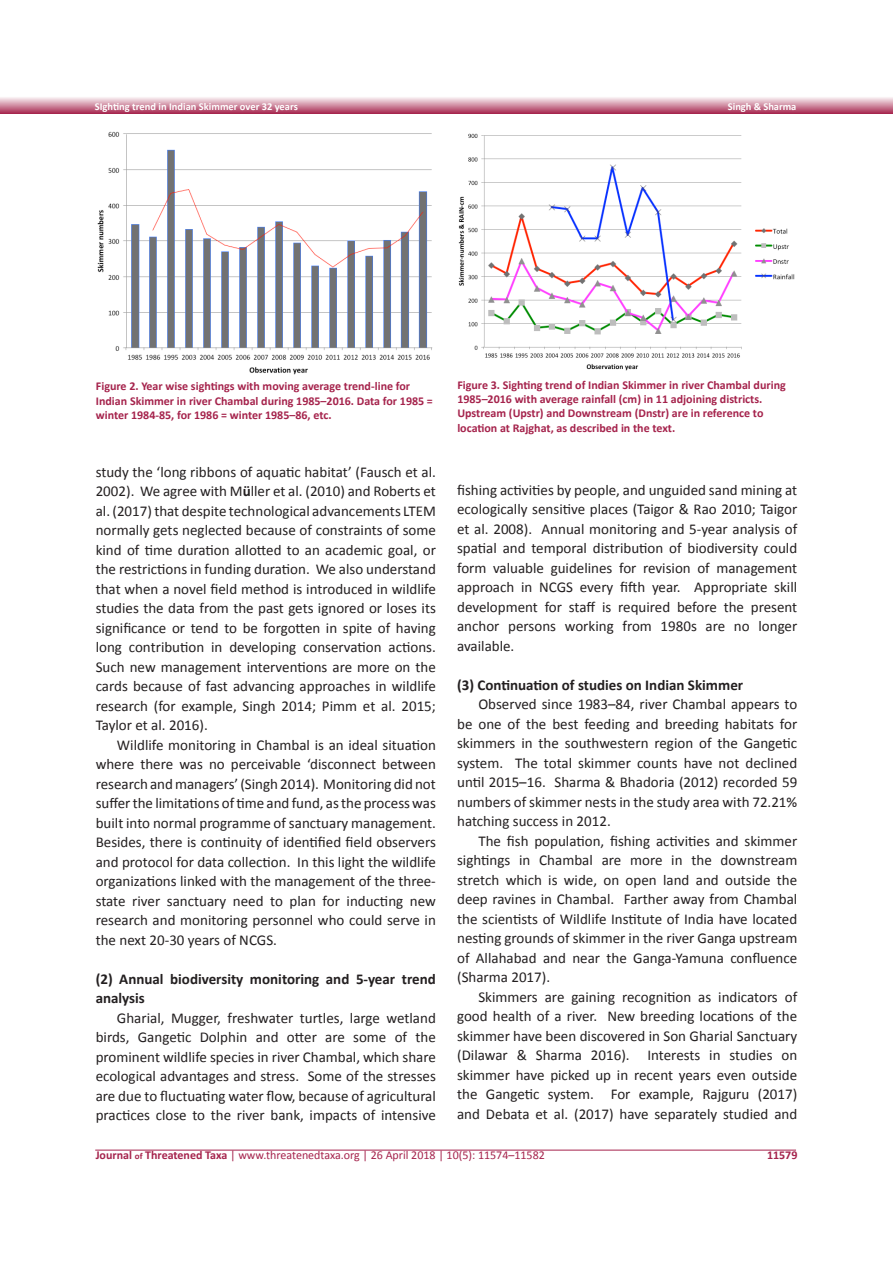
<style>
.page{position:relative;width:893px;height:1263px;background:#fff}
.page>*{position:absolute;margin:0;border:0;box-sizing:border-box;transform-origin:0 0}
.t1{font:15px/19.5px "Calibri";color:#231f20;text-align:justify}
.t2{font:700 15px/19.5px "Calibri";color:#231f20}
.t3{font:700 12px/14.4px "Calibri";color:#a5234c}
.t4{font:12px "Calibri";color:#a5234c}
.t5{font:700 10.5px "Calibri";color:#fff}
.s1{font-family:"Calibri Bold 2"}
.s2{font-family:"Calibri Bold 2";font-weight:400}
.s3{font-family:"Calibri Bold 2";font-size:9px}
</style>
<div class="page">
<svg style="left:0;top:97px;width:893px;height:16px;background:#d291a5"></svg>
<hr style="left:95px;top:1150px;width:701px;height:1px;background:#a5234c">
<img style="left:458px;top:133px;width:337px;height:238px">
<img style="left:97px;top:131px;width:336px;height:244px">
<p class="t5" style="left:95px;top:100px;width:205px">SIghting trend in Indian Skimmer over 32 years</p>
<p class="t5" style="left:728px;top:100px;width:70px">Singh &amp; Sharma</p>
<p class="t3" style="left:96px;top:379px;width:339px">Figure 2. Year wise sightings with moving average trend-line for<br>Indian Skimmer in river Chambal during 1985–2016. Data for 1985 = winter 1984-85, for 1986 = winter 1985–86, etc.</p>
<p class="t1" style="left:96px;top:462px;width:342px">study the ‘long ribbons of aquatic habitat’ (Fausch et al.<br>2002). We agree with M<span class="s1">ü</span>ller et al. (2010) and Roberts et al. (2017) that despite technological advancements LTEM normally gets neglected because of constraints of some kind of time duration allotted to an academic goal, or the restrictions in funding duration. We also understand that when a novel field method is introduced in wildlife studies the data from the past gets ignored or loses its significance or tend to be forgotten in spite of having long contribution in developing conservation actions.<br>Such new management interventions are more on the cards because of fast advancing approaches in wildlife research (for example, Singh 2014; Pimm et al. 2015; Taylor et al. 2016).</p>
<p class="t1" style="left:96px;top:735px;width:342px;text-indent:21px">Wildlife monitoring in Chambal is an ideal situation where there was no perceivable ‘disconnect between research and managers’ (Singh 2014). Monitoring did not suffer the limitations of time and fund, as the process was built into normal programme of sanctuary management.<br>Besides, there is continuity of identified field observers and protocol for data collection. In this light the wildlife organizations linked with the management of the three&shy;state river sanctuary need to plan for inducting new research and monitoring personnel who could serve in the next 20-30 years of NCGS.</p>
<p class="t2" style="left:96px;top:969px;width:342px">(2) Annual biodiversity monitoring and 5-year trend <span class="s2">analysis</span></p>
<p class="t1" style="left:96px;top:1008px;width:342px;text-indent:21px">Gharial, Mugger, freshwater turtles, large wetland birds, Gangetic Dolphin and otter are some of the prominent wildlife species in river Chambal, which share ecological advantages and stress. Some of the stresses are due to fluctuating water flow, because of agricultural practices close to the river bank, impacts of intensive</p>
<p class="t3" style="left:457px;top:377px;width:330px">Figure 3. Sighting trend of Indian Skimmer in river Chambal during 1985–2016 with average rainfall (cm) in 11 adjoining districts.<br>Upstream (Upstr) and Downstream (Dnstr) are in reference to location at Rajghat, as described in the text.</p>
<p class="t1" style="left:457px;top:480px;width:342px">fishing activities by people, and unguided sand mining at ecologically sensitive places (Taigor &amp; Rao 2010; Taigor et al. 2008). Annual monitoring and 5-year analysis of spatial and temporal distribution of biodiversity could form valuable guidelines for revision of management approach in NCGS every fifth year. Appropriate skill development for staff is required before the present anchor persons working from 1980s are no longer available.</p>
<p class="t2" style="left:457px;top:675px;width:288px">(3) Continuation of studies on Indian Skimmer</p>
<p class="t1" style="left:457px;top:695px;width:342px;text-indent:21px">Observed since 1983–84, river Chambal appears to be one of the best feeding and breeding habitats for skimmers in the southwestern region of the Gangetic system. The total skimmer counts have not declined until 2015–16. Sharma &amp; Bhadoria (2012) recorded 59 numbers of skimmer nests in the study area with 72.21% hatching success in 2012.</p>
<p class="t1" style="left:457px;top:831px;width:342px;text-indent:21px">The fish population, fishing activities and skimmer sightings in Chambal are more in the downstream stretch which is wide, on open land and outside the deep ravines in Chambal. Farther away from Chambal the scientists of Wildlife Institute of India have located nesting grounds of skimmer in the river Ganga upstream of Allahabad and near the Ganga-Yamuna confluence (Sharma 2017).</p>
<p class="t1" style="left:457px;top:987px;width:342px;text-indent:21px">Skimmers are gaining recognition as indicators of good health of a river. New breeding locations of the skimmer have been discovered in Son Gharial Sanctuary (Dilawar &amp; Sharma 2016). Interests in studies on skimmer have picked up in recent years even outside the Gangetic system. For example, Rajguru (2017) and Debata et al. (2017) have separately studied and</p>
<p class="t4" style="left:96px;top:1148px;width:451px"><span class="s1">Journal</span> <span class="s3">of</span> <span class="s1">Threatened Taxa</span> | www.threatenedtaxa.org | 26 April 2018 | 10(5): 11574–11582</p>
<p class="t3" style="left:767px;top:1148px;width:32px">11579</p>
</div>
